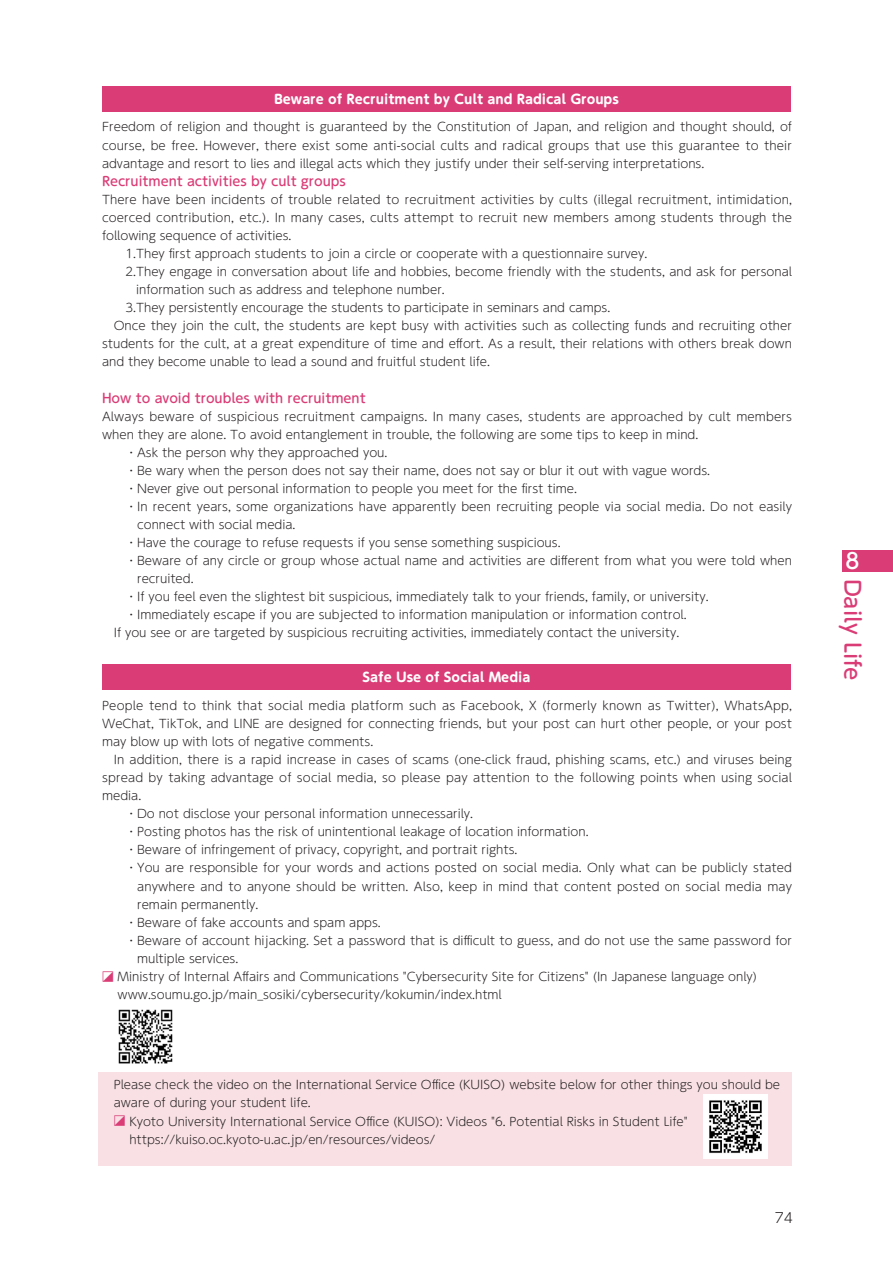
<style>
.page{position:relative;width:893px;height:1263px;background:#fff}
.page>*{position:absolute;margin:0;border:0;box-sizing:border-box;transform-origin:0 0}
.t1{font:500 21.3px "UD Shin M Go Pr 6 N";color:#da3c75}
.t2{font:500 21.3px "UD Shin M Go Pr 6 N";color:#fff}
.t3{font:300 13.8px "UD Shin Go Pr 6 N";color:#231f20}
.t4{font:500 12.75px "UD Shin M Go Pr 6 N";color:#da3c75}
.t5{font:700 12.75px "UD Shin M Go Pr 6 N";color:#fff}
.t6{font:300 11.7px/18px "UD Shin M Go Pr 6 N";color:#231f20;text-align:justify}
.s1{font-family:"MS P Gothic";font-weight:400;font-size:23.4px;color:#da3c75}
</style>
<div class="page">
<div style="left:99px;top:1072px;width:693px;height:94px;background:#f8e0e4"></div>
<div style="left:102px;top:86px;width:689px;height:26px;background:#da3c75"></div>
<div style="left:102px;top:664px;width:689px;height:26px;background:#da3c75"></div>
<img style="left:703px;top:1094px;width:64px;height:64px">
<img style="left:118px;top:1009px;width:55px;height:55px">
<div style="left:842px;top:550px;width:51px;height:21px;background:#da3c75"></div>
<p class="t5" style="left:274px;top:88px;width:346px">Beware of Recruitment by Cult and Radical Groups</p>
<p class="t6" style="left:102px;top:117px;width:691px">Freedom of religion and thought is guaranteed by the Constitution of Japan, and religion and thought should, of course, be free. However, there exist some anti-social cults and radical groups that use this guarantee to their advantage and resort to lies and illegal acts which they justify under their self-serving interpretations.</p>
<p class="t4" style="left:102px;top:171px;width:245px">Recruitment activities by cult groups</p>
<p class="t6" style="left:102px;top:190px;width:691px">There have been incidents of trouble related to recruitment activities by cults (illegal recruitment, intimidation,</p>
<p class="t6" style="left:102px;top:208px;width:691px">coerced contribution, etc.). In many cases, cults attempt to recruit new members among students through the</p>
<p class="t6" style="left:102px;top:226px;width:191px">following sequence of activities.</p>
<p class="t6" style="left:102px;top:244px;width:547px">　　1.They first approach students to join a circle or cooperate with a questionnaire survey.</p>
<p class="t6" style="left:102px;top:262px;width:691px">　　2.They engage in conversation about life and hobbies, become friendly with the students, and ask for personal</p>
<p class="t6" style="left:136px;top:280px;width:310px">information such as address and telephone number.</p>
<p class="t6" style="left:102px;top:298px;width:510px">　　3.They persistently encourage the students to participate in seminars and camps.</p>
<p class="t6" style="left:114px;top:316px;width:680px">Once they join the cult, the students are kept busy with activities such as collecting funds and recruiting other</p>
<p class="t6" style="left:102px;top:334px;width:691px">students for the cult, at a great expenditure of time and effort. As a result, their relations with others break down</p>
<p class="t6" style="left:102px;top:352px;width:390px">and they become unable to lead a sound and fruitful student life.</p>
<p class="t4" style="left:102px;top:387px;width:265px">How to avoid troubles with recruitment</p>
<p class="t6" style="left:102px;top:407px;width:691px">Always beware of suspicious recruitment campaigns. In many cases, students are approached by cult members</p>
<p class="t6" style="left:102px;top:425px;width:598px">when they are alone. To avoid entanglement in trouble, the following are some tips to keep in mind.</p>
<p class="t6" style="left:102px;top:443px;width:287px">　　・Ask the person why they approached you.</p>
<p class="t6" style="left:102px;top:461px;width:610px">　　・Be wary when the person does not say their name, does not say or blur it out with vague words.</p>
<p class="t6" style="left:102px;top:479px;width:476px">　　・Never give out personal information to people you meet for the first time.</p>
<p class="t6" style="left:102px;top:497px;width:691px">　　・In recent years, some organizations have apparently been recruiting people via social media. Do not easily</p>
<p class="t6" style="left:137px;top:515px;width:160px">connect with social media.</p>
<p class="t6" style="left:102px;top:533px;width:460px">　　・Have the courage to refuse requests if you sense something suspicious.</p>
<p class="t6" style="left:102px;top:551px;width:691px">　　・Beware of any circle or group whose actual name and activities are different from what you were told when</p>
<p class="t6" style="left:137px;top:569px;width:58px">recruited.</p>
<p class="t6" style="left:102px;top:587px;width:608px">　　・If you feel even the slightest bit suspicious, immediately talk to your friends, family, or university.</p>
<p class="t6" style="left:102px;top:605px;width:586px">　　・Immediately escape if you are subjected to information manipulation or information control.</p>
<p class="t6" style="left:114px;top:623px;width:567px">If you see or are targeted by suspicious recruiting activities, immediately contact the university.</p>
<p class="t5" style="left:363px;top:666px;width:169px">Safe Use of Social Media</p>
<p class="t6" style="left:102px;top:696px;width:691px">People tend to think that social media platform such as Facebook, X (formerly known as Twitter), WhatsApp, WeChat, TikTok, and LINE are designed for connecting friends, but your post can hurt other people, or your post may blow up with lots of negative comments.</p>
<p class="t6" style="left:114px;top:750px;width:680px">In addition, there is a rapid increase in cases of scams (one-click fraud, phishing scams, etc.) and viruses being</p>
<p class="t6" style="left:102px;top:768px;width:691px">spread by taking advantage of social media, so please pay attention to the following points when using social</p>
<p class="t6" style="left:102px;top:786px;width:41px">media.</p>
<p class="t6" style="left:102px;top:804px;width:373px">　　・Do not disclose your personal information unnecessarily.</p>
<p class="t6" style="left:102px;top:822px;width:488px">　　・Posting photos has the risk of unintentional leakage of location information.</p>
<p class="t6" style="left:102px;top:840px;width:417px">　　・Beware of infringement of privacy, copyright, and portrait rights.</p>
<p class="t6" style="left:102px;top:858px;width:691px">　　・You are responsible for your words and actions posted on social media. Only what can be publicly stated</p>
<p class="t6" style="left:137px;top:876px;width:656px">anywhere and to anyone should be written. Also, keep in mind that content posted on social media may</p>
<p class="t6" style="left:137px;top:894px;width:123px">remain permanently.</p>
<p class="t6" style="left:102px;top:912px;width:280px">　　・Beware of fake accounts and spam apps.</p>
<p class="t6" style="left:102px;top:931px;width:691px">　　・Beware of account hijacking. Set a password that is difficult to guess, and do not use the same password for</p>
<p class="t6" style="left:137px;top:949px;width:103px">multiple services.</p>
<p class="t6" style="left:102px;top:967px;width:657px"><span class="s1">◪</span> Ministry of Internal Affairs and Communications "Cybersecurity Site for Citizens" (In Japanese language only)</p>
<p class="t6" style="left:118px;top:985px;width:386px">www.soumu.go.jp/main_sosiki/cybersecurity/kokumin/index.html</p>
<p class="t6" style="left:114px;top:1075px;width:668px">Please check the video on the International Service Office (KUISO) website below for other things you should be</p>
<p class="t6" style="left:114px;top:1093px;width:199px">aware of during your student life.</p>
<p class="t6" style="left:114px;top:1111px;width:575px"><span class="s1">◪</span> Kyoto University International Service Office (KUISO): Videos "6. Potential Risks in Student Life"</p>
<p class="t6" style="left:129px;top:1129px;width:308px">https://kuiso.oc.kyoto-u.ac.jp/en/resources/videos/</p>
<p class="t3" style="left:775px;top:1207px;width:20px">74</p>
<h1 class="t2" style="left:842px;top:543px;width:18px">８</h1>
<h1 class="t1" style="left:870px;top:579px;width:104px;rotate:90deg">Daily Life</h1>
</div>
